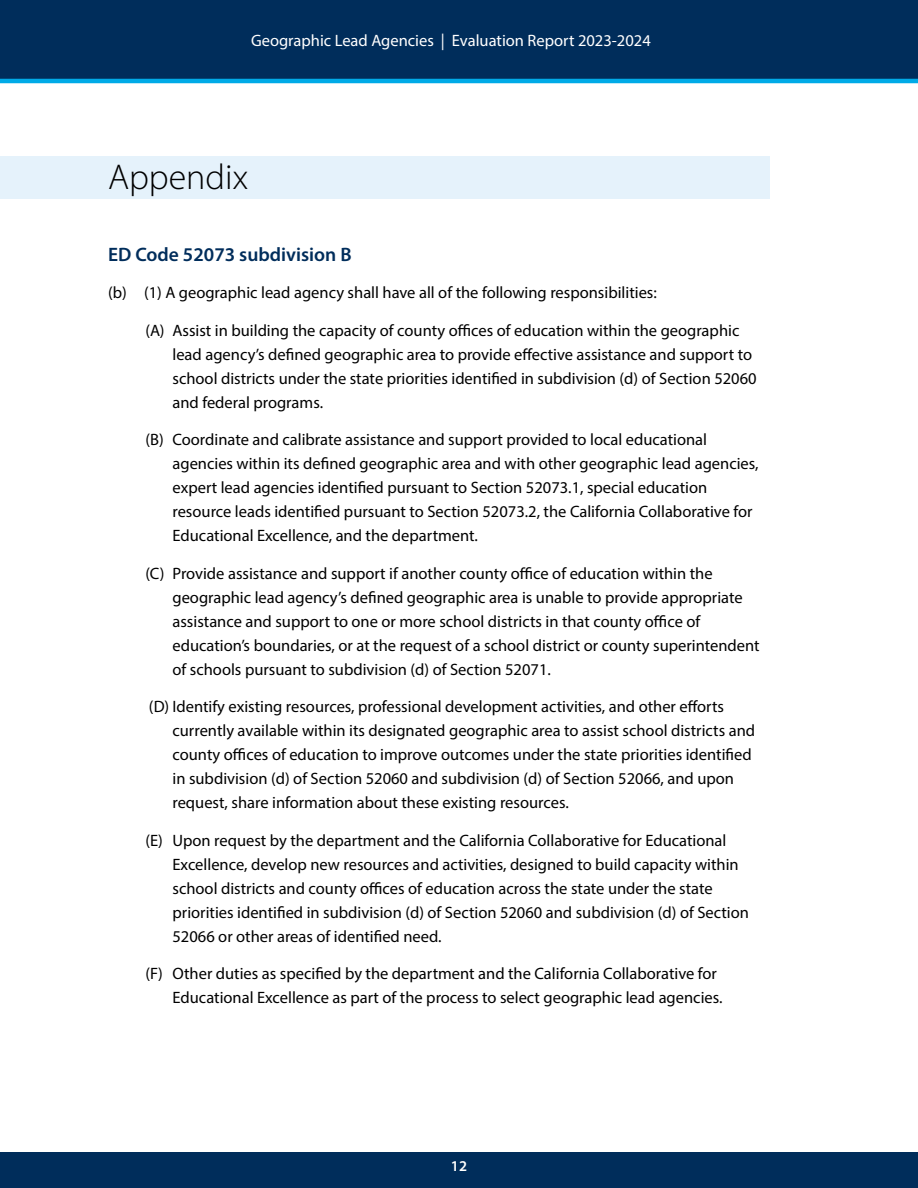
<style>
.page{position:relative;width:918px;height:1188px;background:#fff}
.page>*{position:absolute;margin:0;border:0;box-sizing:border-box;transform-origin:0 0}
.HEADER_1{font:300 36px "Myriad Pro";color:#000}
.HEADER_2{font:600 19.5px "Myriad Pro";color:#002d5b}
.BODY_text{font:16.5px/24px "Myriad Pro";color:#000}
.t1{font:16.5px "Myriad Pro";color:#fff}
.t2{font:600 15px "Myriad Pro";color:#fff}
</style>
<div class="page">
<div style="left:0;top:1152px;width:918px;height:36px;background:#002d5b"></div>
<div style="left:0;top:0;width:918px;height:81px;background:#002d5b"></div>
<hr style="left:0;top:79px;width:918px;height:4px;background:#00aae7">
<div style="left:0;top:156px;width:770px;height:42px;background:#e5f2fb"></div>
<p class="t1" style="left:251px;top:30px;width:401px">Geographic Lead Agencies | Evaluation Report 2023-2024</p>
<h3 class="HEADER_1" style="left:108px;top:156px;width:142px">Appendix</h3>
<h4 class="HEADER_2" style="left:108px;top:242px;width:245px">ED Code 52073 subdivision B</h4>
<p class="BODY_text" style="left:108px;top:280px;width:550px">(b) (1) A geographic lead agency shall have all of the following responsibilities:</p>
<p class="BODY_text" style="left:172px;top:318px;width:586px;text-indent:-27px">(A) Assist in building the capacity of county offices of education within the geographic lead agency’s defined geographic area to provide effective assistance and support to school districts under the state priorities identified in subdivision (d) of Section 52060 and federal programs.</p>
<p class="BODY_text" style="left:172px;top:427px;width:588px;text-indent:-27px">(B) Coordinate and calibrate assistance and support provided to local educational agencies within its defined geographic area and with other geographic lead agencies, expert lead agencies identified pursuant to Section 52073.1, special education resource leads identified pursuant to Section 52073.2, the California Collaborative for Educational Excellence, and the department.</p>
<p class="BODY_text" style="left:172px;top:561px;width:589px;text-indent:-27px">(C) Provide assistance and support if another county office of education within the geographic lead agency’s defined geographic area is unable to provide appropriate assistance and support to one or more school districts in that county office of education’s boundaries, or at the request of a school district or county superintendent of schools pursuant to subdivision (d) of Section 52071.</p>
<p class="BODY_text" style="left:172px;top:694px;width:584px;text-indent:-24px">(D) Identify existing resources, professional development activities, and other efforts currently available within its designated geographic area to assist school districts and county offices of education to improve outcomes under the state priorities identified in subdivision (d) of Section 52060 and subdivision (d) of Section 52066, and upon request, share information about these existing resources.</p>
<p class="BODY_text" style="left:172px;top:828px;width:578px;text-indent:-27px">(E) Upon request by the department and the California Collaborative for Educational Excellence, develop new resources and activities, designed to build capacity within school districts and county offices of education across the state under the state priorities identified in subdivision (d) of Section 52060 and subdivision (d) of Section 52066 or other areas of identified need.</p>
<p class="BODY_text" style="left:172px;top:961px;width:552px;text-indent:-27px">(F) Other duties as specified by the department and the California Collaborative for<br>Educational Excellence as part of the process to select geographic lead agencies.</p>
<p class="t2" style="left:451px;top:1156px;width:18px">12</p>
</div>
